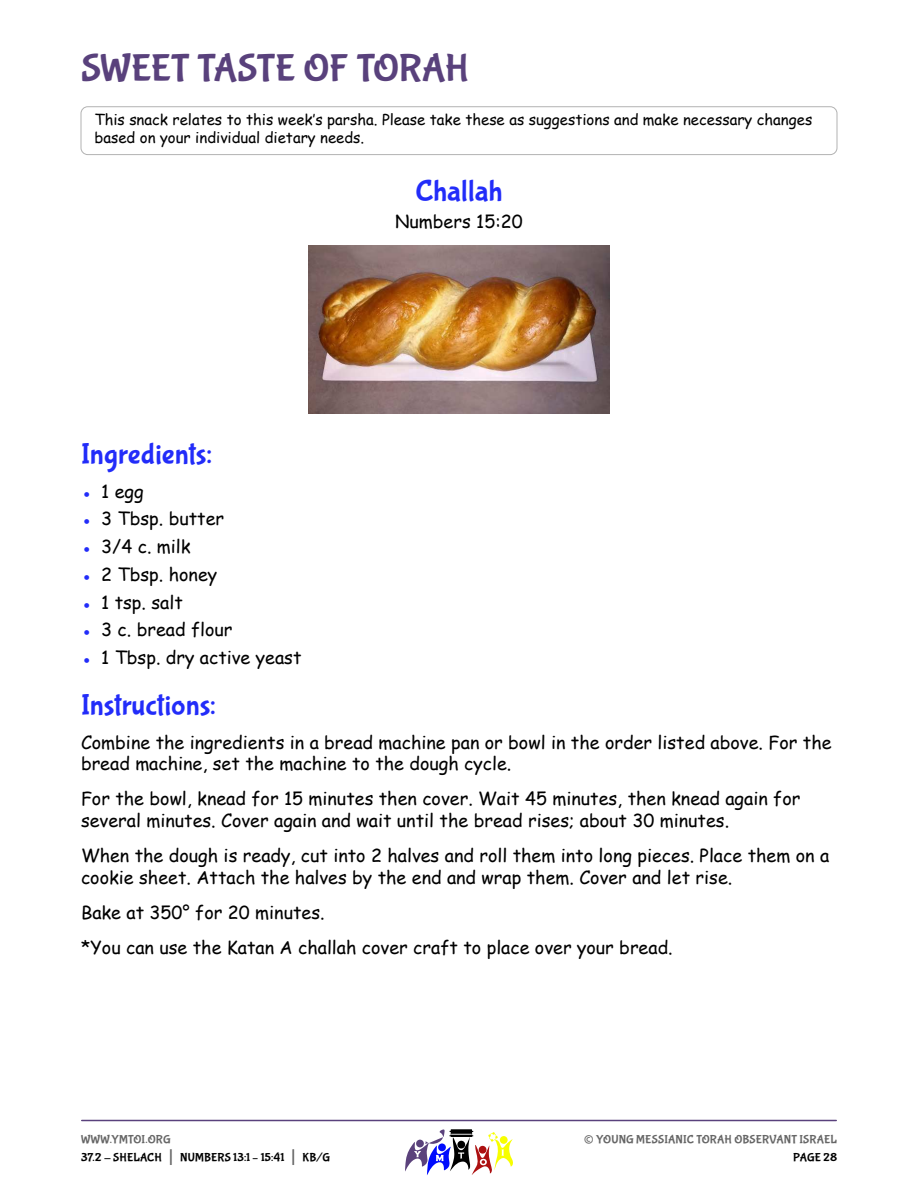
<style>
.page{position:relative;width:918px;height:1188px;background:#fff}
.page>*{position:absolute;margin:0;border:0;box-sizing:border-box;transform-origin:0 0}
.t1{font:39px "Bubblegum Sans";letter-spacing:-.01em;color:#59417c}
.t2{font:30px "Bubblegum Sans";letter-spacing:.005em;color:#222cf9}
.t3{font:27px "Bubblegum Sans";color:#666}
.t4{font:18px/21.6px "Comic Sans MS";color:#000}
.t5{font:15px/18px "Comic Sans MS";color:#000}
.t6{font:12px/18px "Bubblegum Sans";letter-spacing:.01em;color:#000}
.t7{font:12px "Bubblegum Sans";letter-spacing:.01em;color:#666}
.s1{color:#222cf9}
.s2{color:#666}
.s3{font-size:21px;color:#666}
</style>
<div class="page">
<hr style="left:82px;top:1120px;width:754px;height:1px;background:#59417c">
<svg style="left:405px;top:1129px;width:108px;height:46px"></svg>
<div style="left:81px;top:106px;width:756px;height:49px;border:1px solid #b2b2b2;border-radius:7px"></div>
<img style="left:309px;top:245px;width:300px;height:169px">
<h1 class="t1" style="left:81px;top:53px;width:390px">SWEET TASTE OF TORAH</h1>
<p class="t5" style="left:94px;top:111px;width:719px">This snack relates to this week’s parsha. Please take these as suggestions and make necessary changes based on your individual dietary needs.</p>
<h2 class="t2" style="left:415px;top:178px;width:89px">Challah</h2>
<p class="t4" style="left:395px;top:212px;width:129px">Numbers 15:20</p>
<h2 class="t2" style="left:81px;top:442px;width:133px">Ingredients:</h2>
<p class="t4" style="left:81px;top:482px;width:64px"><span class="s1">●</span> 1 egg</p>
<p class="t4" style="left:81px;top:510px;width:145px"><span class="s1">●</span> 3 Tbsp. butter</p>
<p class="t4" style="left:81px;top:538px;width:111px"><span class="s1">●</span> 3/4 c. milk</p>
<p class="t4" style="left:81px;top:565px;width:138px"><span class="s1">●</span> 2 Tbsp. honey</p>
<p class="t4" style="left:81px;top:593px;width:103px"><span class="s1">●</span> 1 tsp. salt</p>
<p class="t4" style="left:81px;top:621px;width:153px"><span class="s1">●</span> 3 c. bread flour</p>
<p class="t4" style="left:81px;top:649px;width:222px"><span class="s1">●</span> 1 Tbsp. dry active yeast</p>
<h2 class="t2" style="left:81px;top:692px;width:136px">Instructions:</h2>
<p class="t4" style="left:81px;top:733px;width:752px">Combine the ingredients in a bread machine pan or bowl in the order listed above. For the bread machine, set the machine to the dough cycle.</p>
<p class="t4" style="left:81px;top:790px;width:721px">For the bowl, knead for 15 minutes then cover. Wait 45 minutes, then knead again for several minutes. Cover again and wait until the bread rises; about 30 minutes.</p>
<p class="t4" style="left:81px;top:847px;width:750px">When the dough is ready, cut into 2 halves and roll them into long pieces. Place them on a cookie sheet. Attach the halves by the end and wrap them. Cover and let rise.</p>
<p class="t4" style="left:81px;top:896px;width:593px;line-height:35.1px">Bake at 350° for 20 minutes.<br>*You can use the Katan A challah cover craft to place over your bread.</p>
<p class="t6" style="left:81px;top:1132px;width:250px"><span class="s2">WWW.YMTOI.ORG<br></span>37.2 - SHELACH <span class="s3">|</span> NUMBERS 13:1 – 15:41 <span class="s3">|</span> KB/G</p>
<h3 class="t3" style="left:584px;top:1128px;width:12px">©</h3>
<p class="t7" style="left:596px;top:1134px;width:242px">YOUNG MESSIANIC TORAH OBSERVANT ISRAEL</p>
<p class="t6" style="left:793px;top:1150px;width:45px">PAGE 28</p>
</div>
